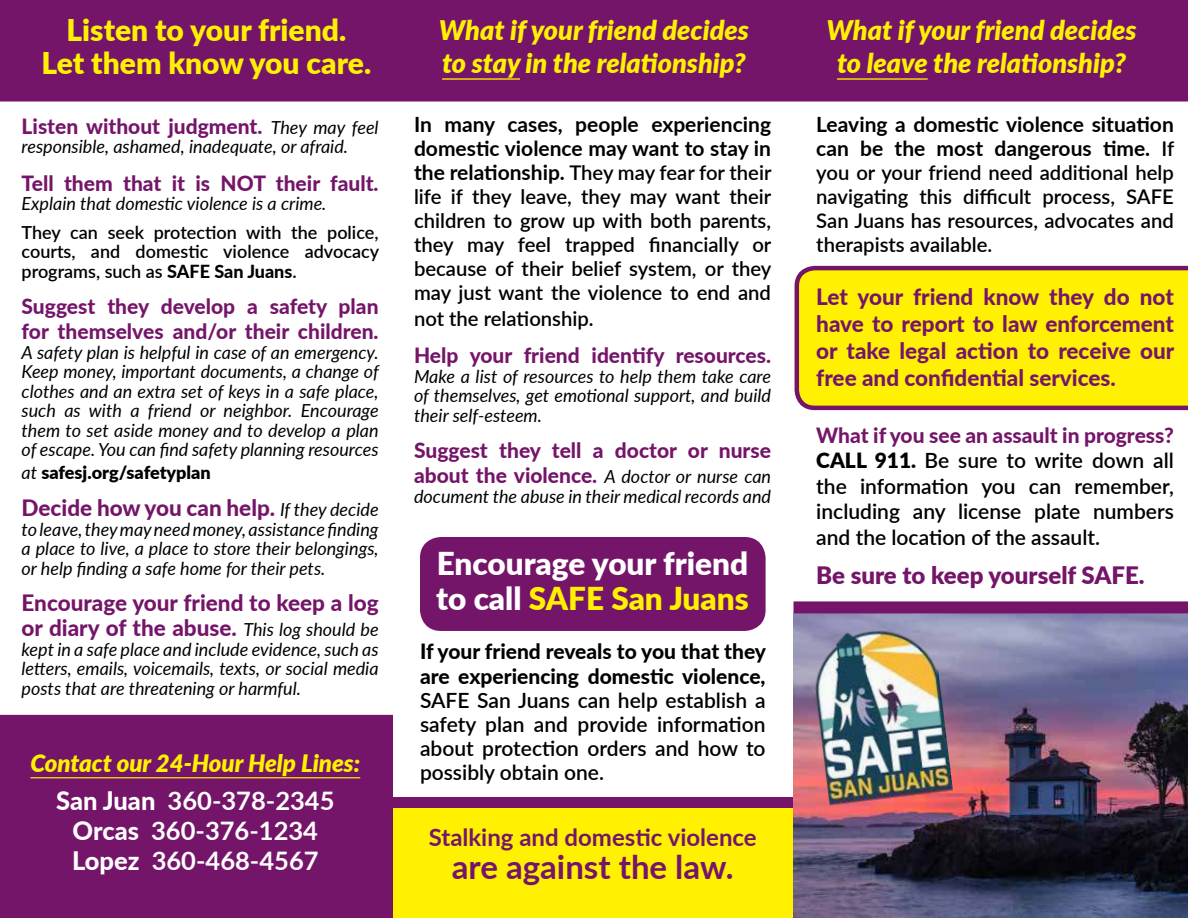
<style>
.page{position:relative;width:1188px;height:918px;background:#fff}
.page>*{position:absolute;margin:0;border:0;box-sizing:border-box;transform-origin:0 0}
.t1{font:700 33px "Lato";color:#751569}
.t2{font:900 31.5px/34.5px "Lato";color:#fff}
.t3{font:900 30px/33px "Lato";color:#fff100;text-align:center}
.t4{font:italic 900 27px/33px "Lato";color:#fff100}
.t5{font:700 25.5px/30px "Lato";color:#fff;text-align:center}
.t6{font:700 24px "Lato";color:#751569}
.t7{font:italic 900 24px "Lato";color:#fff100}
.t8{font:900 24px "Lato";color:#751569}
.t9{font:800 22.5px/27px "Lato";color:#751569}
.t10{font:600 21px/25.5px "Lato";color:#000;text-align:justify}
.t11{font:800 21px/25.5px "Lato";color:#751569}
.t12{font:700 21px/24px "Lato";color:#000}
.t13{font:800 21px/25.5px "Lato";color:#000}
.t14{font:600 20.25px/24.3px "Lato";color:#000;text-align:justify}
.t15{font:italic 18px/19.5px "Lato";color:#000;text-align:justify}
.t16{font:600 18px/19.5px "Lato";color:#000;text-align:justify}
.t17{font:900 18px "Lato";color:#000}
.s1{font-weight:400;font-style:italic;font-size:18px;color:#000}
.s2{font-weight:800}
.s3{font-weight:400;font-style:italic}
.s4{font-weight:700;font-size:21px}
.s5{color:#fff100}
.s6{font-weight:600;font-size:20.25px}
.s7{font-weight:800;color:#751569}
.s8{font-weight:900}
</style>
<div class="page">
<div style="left:393px;top:797px;width:407px;height:12px;border:6px solid #751569"></div>
<div style="left:387px;top:809px;width:406px;height:109px;background:#fff100"></div>
<img style="left:794px;top:613px;width:394px;height:305px">
<svg style="left:795px;top:266px;width:393px;height:144px;background:#f5e107"></svg>
<div style="left:0;top:0;width:1188px;height:102px;background:#751569"></div>
<hr style="left:442px;top:78px;width:78px;height:2px;background:#fff100">
<hr style="left:837px;top:78px;width:91px;height:2px;background:#fff100">
<div style="left:423px;top:540px;width:340px;height:88px;background:#751569;border-radius:18px"></div>
<div style="left:420px;top:537px;width:346px;height:94px;border:6px solid #751569;border-radius:18px"></div>
<div style="left:0;top:715px;width:393px;height:203px;background:#751569"></div>
<hr style="left:30px;top:777px;width:330px;height:1px;background:#fff100">
<img style="left:808px;top:621px;width:145px;height:188px">
<svg style="left:794px;top:601px;width:394px;height:12px;background:#7a1d6e"></svg>
<h3 class="t3" style="left:42px;top:16px;width:331px">Listen to your friend.<br>Let them know you care.</h3>
<h3 class="t4" style="left:439px;top:15px;width:312px">What if your friend decides to stay in the relationship?</h3>
<h3 class="t4" style="left:826px;top:15px;width:312px;text-align:center">What if your friend decides to leave the relationship?</h3>
<p class="t11" style="left:22px;top:113px;width:359px">Listen without judgment. <span class="s1">They may feel</span></p>
<p class="t15" style="left:22px;top:139px;width:328px">responsible, ashamed, inadequate, or afraid.</p>
<p class="t11" style="left:22px;top:170px;width:359px">Tell them that it is NOT their fault.</p>
<p class="t15" style="left:22px;top:193px;width:306px">Explain that domestic violence is a crime.</p>
<p class="t16" style="left:22px;top:222px;width:359px">They can seek protection with the police, courts, and domestic violence advocacy programs, such as <span class="s2">SAFE San Juans</span>.</p>
<p class="t11" style="left:22px;top:293px;width:359px">Suggest they develop a safety plan for themselves and/or their children.</p>
<p class="t15" style="left:22px;top:344px;width:359px">A safety plan is helpful in case of an emergency.<br>Keep money, important documents, a change of clothes and an extra set of keys in a safe place, such as with a friend or neighbor. Encourage them to set aside money and to develop a plan of escape. You can find safety planning resources</p>
<p class="t17" style="left:22px;top:465px;width:191px"><span class="s3">at</span> safesj.org/safetyplan</p>
<p class="t9" style="left:22px;top:494px;width:359px">Decide how you can help. <span class="s1">If they decide</span></p>
<p class="t15" style="left:22px;top:519px;width:359px">to leave, they may need money, assistance finding a place to live, a place to store their belongings, or help finding a safe home for their pets.</p>
<p class="t9" style="left:22px;top:589px;width:359px;line-height:25.5px">Encourage your friend to keep a log or diary of the abuse. <span class="s1">This log should be</span></p>
<p class="t15" style="left:22px;top:641px;width:359px">kept in a safe place and include evidence, such as letters, emails, voicemails, texts, or social media posts that are threatening or harmful.</p>
<h3 class="t7" style="left:30px;top:746px;width:331px">Contact our 24-Hour Help Lines:</h3>
<h3 class="t5" style="left:56px;top:786px;width:280px"><span class="s2">San Juan</span> 360-378-2345<br><span class="s2">Orcas</span> 360-376-1234<br><span class="s2">Lopez</span> 360-468-4567</h3>
<p class="t12" style="left:414px;top:112px;width:359px">In many cases, people experiencing domestic violence may want to stay in</p>
<p class="t14" style="left:414px;top:163px;width:359px"><span class="s4">the relationship.</span> They may fear for their life if they leave, they may want their children to grow up with both parents, they may feel trapped financially or because of their belief system, or they may just want the violence to end and not the relationship.</p>
<p class="t11" style="left:414px;top:342px;width:359px">Help your friend identify resources.</p>
<p class="t15" style="left:414px;top:368px;width:359px">Make a list of resources to help them take care of themselves, get emotional support, and build their self-esteem.</p>
<p class="t11" style="left:414px;top:437px;width:359px">Suggest they tell a doctor or nurse about the violence. <span class="s1">A doctor or nurse can</span></p>
<p class="t15" style="left:414px;top:488px;width:359px">document the abuse in their medical records and</p>
<h2 class="t2" style="left:436px;top:549px;width:314px">Encourage your friend to call <span class="s5">SAFE San Juans</span></h2>
<p class="t13" style="left:420px;top:638px;width:348px">If your friend reveals to you that they are experiencing domestic violence,</p>
<p class="t10" style="left:420px;top:690px;width:347px;line-height:24px">SAFE San Juans can help establish a safety plan and provide information about protection orders and how to possibly obtain one.</p>
<h3 class="t6" style="left:429px;top:820px;width:330px">Stalking and domestic violence</h3>
<h1 class="t1" style="left:452px;top:843px;width:283px">are against the law.</h1>
<p class="t12" style="left:816px;top:112px;width:359px">Leaving a domestic violence situation can be the most dangerous time. <span class="s6">If</span></p>
<p class="t14" style="left:816px;top:160px;width:359px">you or your friend need additional help navigating this difficult process, SAFE San Juans has resources, advocates and therapists available.</p>
<p class="t9" style="left:816px;top:282px;width:360px;text-align:justify">Let your friend know they do not have to report to law enforcement or take legal action to receive our free and confidential services.</p>
<p class="t10" style="left:816px;top:424px;width:359px"><span class="s7">What if you see an assault in progress?<br></span><span class="s8">CALL 911.</span> Be sure to write down all the information you can remember, including any license plate numbers and the location of the assault.</p>
<h3 class="t8" style="left:816px;top:566px;width:330px">Be sure to keep yourself SAFE.</h3>
</div>
